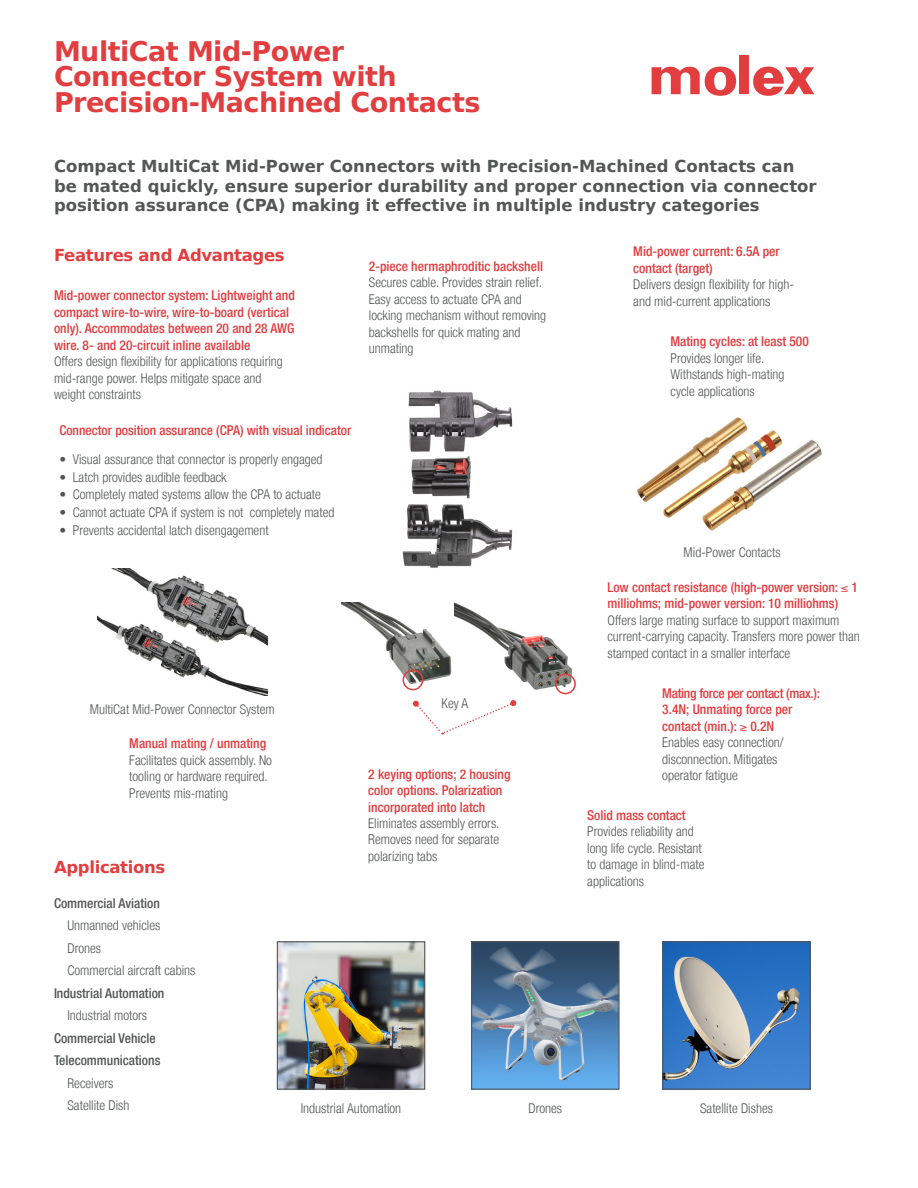
<style>
.page{position:relative;width:918px;height:1188px;background:#fff}
.page>*{position:absolute;margin:0;border:0;box-sizing:border-box;transform-origin:0 0}
.t1{font:700 27px/25.5px "Bitstream Vera Sans";letter-spacing:-.02em;color:#e23d3f}
.t2{font:700 16.5px/19.5px "Bitstream Vera Sans";color:#545656}
.t3{font:700 16.5px "Bitstream Vera Sans";letter-spacing:-.02em;color:#e23d3f}
.t4{font:300 condensed 13.5px/16.5px "Helvetica Neue LT";color:#545656}
.t5{font:500 condensed 13.5px/16.5px "Helvetica Neue LT";color:#e23d3f}
.t6{font:500 condensed 13.5px/22.5px "Helvetica Neue LT";color:#545656}
.s1{font-weight:300;color:#545656}
</style>
<div class="page">
<img style="left:637px;top:417px;width:185px;height:114px">
<img style="left:279px;top:943px;width:144px;height:145px">
<div style="left:277px;top:941px;width:148px;height:149px;border:1px solid #545656"></div>
<img style="left:473px;top:943px;width:145px;height:145px">
<div style="left:471px;top:941px;width:149px;height:149px;border:1px solid #545656"></div>
<img style="left:664px;top:943px;width:145px;height:145px">
<div style="left:662px;top:941px;width:149px;height:149px;border:1px solid #545656"></div>
<svg style="left:413px;top:700px;width:103px;height:35px"></svg>
<img style="left:97px;top:568px;width:170px;height:128px">
<img style="left:402px;top:390px;width:111px;height:178px">
<img style="left:341px;top:602px;width:235px;height:88px">
<div style="left:403px;top:670px;width:20px;height:20px;border:2px solid #e23d3f;border-radius:50%"></div>
<div style="left:555px;top:674px;width:21px;height:20px;border:2px solid #e23d3f;border-radius:50%"></div>
<div style="left:739px;top:56px;width:10px;height:38px;background:#e23d3f"></div>
<svg style="left:652px;top:66px;width:84px;height:30px"></svg>
<svg style="left:753px;top:67px;width:61px;height:29px"></svg>
<h1 class="t1" style="left:54px;top:39px;width:428px">MultiCat Mid-Power<br>Connector System with<br>Precision-Machined Contacts</h1>
<p class="t2" style="left:54px;top:157px;width:764px">Compact MultiCat Mid-Power Connectors with Precision-Machined Contacts can be mated quickly, ensure superior durability and proper connection via connector position assurance (CPA) making it effective in multiple industry categories</p>
<p class="t3" style="left:54px;top:246px;width:232px">Features and Advantages</p>
<p class="t5" style="left:54px;top:287px;width:242px">Mid-power connector system: Lightweight and compact wire-to-wire, wire-to-board (vertical only). Accommodates between 20 and 28 AWG wire. 8- and 20-circuit inline available</p>
<p class="t4" style="left:54px;top:353px;width:230px">Offers design flexibility for applications requiring mid-range power. Helps mitigate space and weight constraints</p>
<p class="t5" style="left:59px;top:422px;width:294px">Connector position assurance (CPA) with visual indicator</p>
<p class="t4" style="left:59px;top:451px;width:265px">• Visual assurance that connector is properly engaged</p>
<p class="t4" style="left:59px;top:469px;width:169px">• Latch provides audible feedback</p>
<p class="t4" style="left:59px;top:486px;width:263px">• Completely mated systems allow the CPA to actuate</p>
<p class="t4" style="left:59px;top:504px;width:277px">• Cannot actuate CPA if system is not completely mated</p>
<p class="t4" style="left:59px;top:521px;width:211px">• Prevents accidental latch disengagement</p>
<p class="t5" style="left:369px;top:258px;width:176px">2-piece hermaphroditic backshell</p>
<p class="t4" style="left:369px;top:274px;width:179px">Secures cable. Provides strain relief.<br>Easy access to actuate CPA and locking mechanism without removing backshells for quick mating and unmating</p>
<p class="t4" style="left:90px;top:701px;width:186px">MultiCat Mid-Power Connector System</p>
<p class="t5" style="left:129px;top:735px;width:138px">Manual mating / unmating</p>
<p class="t4" style="left:129px;top:752px;width:144px">Facilitates quick assembly. No tooling or hardware required.<br>Prevents mis-mating</p>
<p class="t3" style="left:54px;top:858px;width:113px">Applications</p>
<p class="t4" style="left:442px;top:695px;width:28px">Key A</p>
<p class="t5" style="left:368px;top:765px;width:144px">2 keying options; 2 housing color options. Polarization incorporated into latch</p>
<p class="t4" style="left:368px;top:815px;width:133px;text-align:justify">Eliminates assembly errors.<br>Removes need for separate polarizing tabs</p>
<p class="t5" style="left:633px;top:243px;width:148px">Mid-power current: 6.5A per contact (target)</p>
<p class="t4" style="left:633px;top:276px;width:162px">Delivers design flexibility for high&shy;and mid-current applications</p>
<p class="t5" style="left:671px;top:333px;width:140px">Mating cycles: at least 500</p>
<p class="t4" style="left:671px;top:350px;width:115px">Provides longer life.<br>Withstands high-mating cycle applications</p>
<p class="t4" style="left:684px;top:544px;width:98px">Mid-Power Contacts</p>
<p class="t5" style="left:608px;top:579px;width:252px">Low contact resistance (high-power version: ≤ 1 milliohms; mid-power version: 10 milliohms)</p>
<p class="t4" style="left:608px;top:612px;width:254px">Offers large mating surface to support maximum current-carrying capacity. Transfers more power than stamped contact in a smaller interface</p>
<p class="t5" style="left:662px;top:685px;width:159px">Mating force per contact (max.):<br>3.4N; Unmating force per contact (min.): ≥ 0.2N<br><span class="s1">Enables easy connection/ disconnection. Mitigates operator fatigue</span></p>
<p class="t5" style="left:587px;top:807px;width:100px">Solid mass contact</p>
<p class="t4" style="left:587px;top:823px;width:119px">Provides reliability and long life cycle. Resistant to damage in blind-mate applications</p>
<p class="t6" style="left:54px;top:891px;width:107px">Commercial Aviation</p>
<p class="t4" style="left:68px;top:914px;width:129px;line-height:22.5px">Unmanned vehicles<br>Drones<br>Commercial aircraft cabins</p>
<p class="t6" style="left:54px;top:981px;width:112px">Industrial Automation</p>
<p class="t4" style="left:68px;top:1007px;width:81px">Industrial motors</p>
<p class="t6" style="left:54px;top:1026px;width:108px">Commercial Vehicle<br>Telecommunications</p>
<p class="t4" style="left:68px;top:1071px;width:63px;line-height:22.5px">Receivers<br>Satellite Dish</p>
<p class="t4" style="left:301px;top:1100px;width:102px">Industrial Automation</p>
<p class="t4" style="left:528px;top:1100px;width:35px">Drones</p>
<p class="t4" style="left:700px;top:1100px;width:74px">Satellite Dishes</p>
</div>
